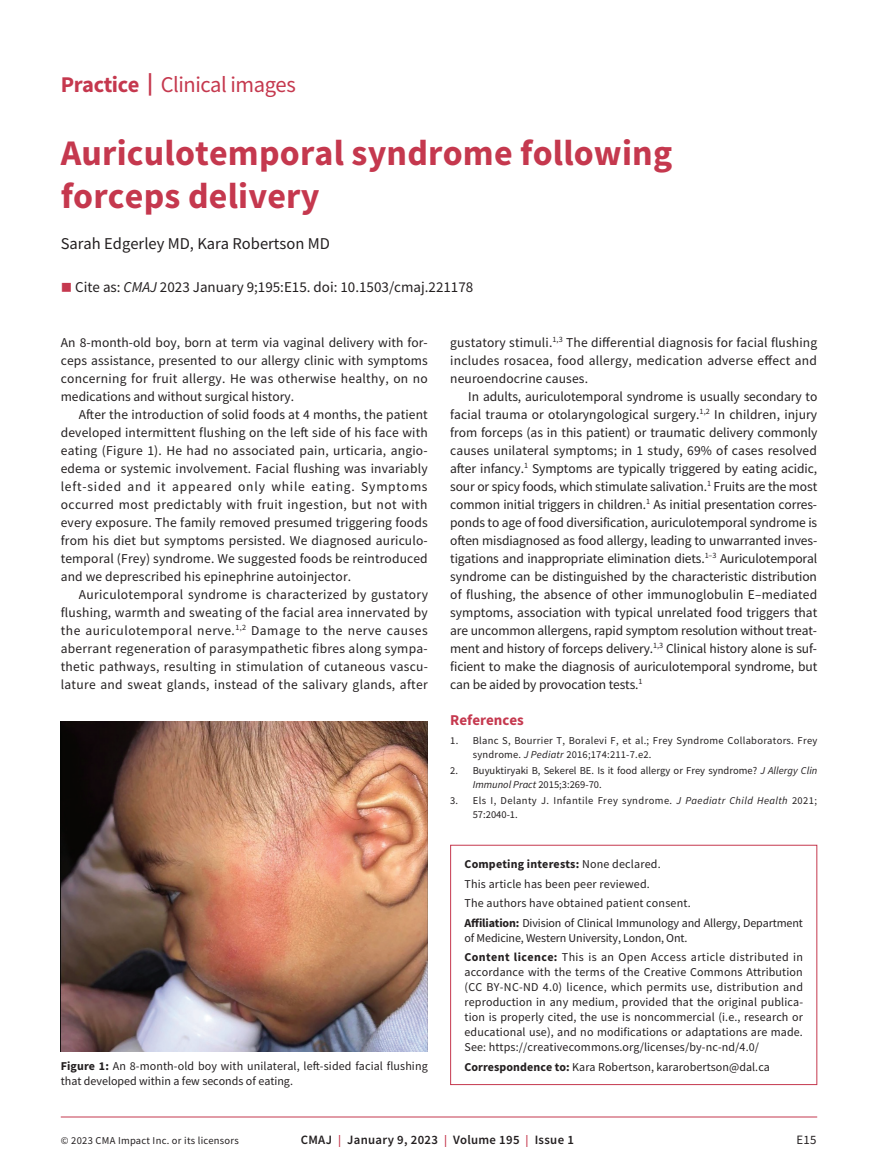
<style>
.page{position:relative;width:878px;height:1175px;background:#fff}
.page>*{position:absolute;margin:0;border:0;box-sizing:border-box;transform-origin:0 0}
.t1{font:700 36px/43.2px "Source Sans Pro";letter-spacing:.005em;color:#c5384e}
.t2{font:22.5px "Source Sans Pro";letter-spacing:-.02em;color:#c5384e}
.t3{font:16.5px "Source Sans Pro";color:#231f20}
.t4{font:15px "Source Sans Pro";color:#231f20}
.t5{font:700 15px "Source Sans Pro";color:#c5384e}
.t6{font:13.5px/18px "Source Sans Pro";letter-spacing:.01em;color:#231f20;text-align:justify}
.t7{font:600 12.75px "Source Sans Pro";letter-spacing:.025em;color:#231f20}
.t8{font:12.75px "Source Sans Pro";color:#231f20}
.t9{font:12px/15px "Source Sans Pro";letter-spacing:.01em;color:#231f20}
.t10{font:10.5px/13.5px "Source Sans Pro";letter-spacing:.025em;color:#231f20}
.t11{font:10.5px/13.5px "Source Sans Pro";color:#231f20}
.s1{font-weight:700}
.s2{color:#c5384e}
.s3{font-style:italic}
.s4{font-size:12px;color:#c5384e}
</style>
<div class="page">
<hr style="left:61px;top:1116px;width:756px;height:1px;background:#c5384e">
<img style="left:61px;top:721px;width:367px;height:330px">
<div style="left:450px;top:844px;width:367px;height:240px;border:1px solid #c5384e"></div>
<h2 class="t2" style="left:61px;top:70px;width:236px"><span class="s1">Practice |</span> Clinical images</h2>
<h1 class="t1" style="left:61px;top:131px;width:613px">Auriculotemporal syndrome following forceps delivery</h1>
<p class="t3" style="left:61px;top:233px;width:270px">Sarah Edgerley MD, Kara Robertson MD</p>
<p class="t4" style="left:61px;top:278px;width:414px"><span class="s2">■</span> Cite as: <span class="s3">CMAJ</span> 2023 January 9;195:E15. doi: 10.1503/cmaj.221178</p>
<p class="t6" style="left:61px;top:333px;width:368px">An 8-month-old boy, born at term via vaginal delivery with for&shy;ceps assistance, presented to our allergy clinic with symptoms concerning for fruit allergy. He was otherwise healthy, on no medications and without surgical history.</p>
<p class="t6" style="left:61px;top:405px;width:368px;text-indent:18px">After the introduction of solid foods at 4 months, the patient developed intermittent flushing on the left side of his face with eating (Figure 1). He had no associated pain, urticaria, angio&shy;edema or systemic involvement. Facial flushing was invariably left-sided and it appeared only while eating. Symptoms occurred most predictably with fruit ingestion, but not with every exposure. The family removed presumed triggering foods from his diet but symptoms persisted. We diagnosed auriculo&shy;temporal (Frey) syndrome. We suggested foods be reintroduced and we deprescribed his epinephrine autoinjector.</p>
<p class="t6" style="left:61px;top:585px;width:368px;text-indent:18px">Auriculotemporal syndrome is characterized by gustatory flushing, warmth and sweating of the facial area innervated by the auriculotemporal nerve.<sup>1,2</sup> Damage to the nerve causes aberrant regeneration of parasympathetic fibres along sympa&shy;thetic pathways, resulting in stimulation of cutaneous vascu&shy;lature and sweat glands, instead of the salivary glands, after</p>
<p class="t9" style="left:61px;top:1058px;width:368px"><span class="s1">Figure 1:</span> An 8-month-old boy with unilateral, left-sided facial flushing that developed within a few seconds of eating.</p>
<p class="t6" style="left:450px;top:333px;width:368px">gustatory stimuli.<sup>1,3</sup> The differential diagnosis for facial flushing includes rosacea, food allergy, medication adverse effect and neuroendocrine causes.</p>
<p class="t6" style="left:450px;top:387px;width:369px;text-indent:18px">In adults, auriculotemporal syndrome is usually secondary to facial trauma or otolaryngological surgery.<sup>1,2</sup> In children, injury from forceps (as in this patient) or traumatic delivery commonly causes unilateral symptoms; in 1 study, 69% of cases resolved after infancy.<sup>1</sup> Symptoms are typically triggered by eating acidic, sour or spicy foods, which stimulate salivation.<sup>1</sup> Fruits are the most common initial triggers in children.<sup>1</sup> As initial presentation corres&shy;ponds to age of food diversification, auriculotemporal syndrome is often misdiagnosed as food allergy, leading to unwarranted inves&shy;tigations and inappropriate elimination diets.<sup>1–3</sup> Auriculotemporal syndrome can be distinguished by the characteristic distribution of flushing, the absence of other immunoglobulin E–mediated symptoms, association with typical unrelated food triggers that are uncommon allergens, rapid symptom resolution without treat&shy;ment and history of forceps delivery.<sup>1,3</sup> Clinical history alone is suf&shy;ficient to make the diagnosis of auriculotemporal syndrome, but can be aided by provocation tests.<sup>1</sup></p>
<p class="t5" style="left:450px;top:709px;width:75px">References</p>
<p class="t10" style="left:473px;top:734px;width:346px;text-indent:-23px">1. Blanc S, Bourrier T, Boralevi F, et al.; Frey Syndrome Collaborators. Frey syndrome. <span class="s3">J Pediatr</span> 2016;174:211-7.e2.</p>
<p class="t11" style="left:473px;top:764px;width:346px;text-indent:-23px">2. Buyuktiryaki B, Sekerel BE. Is it food allergy or Frey syndrome? <span class="s3">J Allergy Clin<br>Immunol Pract</span> 2015;3:269-70.</p>
<p class="t10" style="left:473px;top:794px;width:346px;text-indent:-23px">3. Els I, Delanty J. Infantile Frey syndrome. <span class="s3">J Paediatr Child Health</span> 2021;<br>57:2040-1.</p>
<p class="t9" style="left:464px;top:854px;width:340px;line-height:19.5px"><span class="s1">Competing interests:</span> None declared.<br>This article has been peer reviewed.<br>The authors have obtained patient consent.<br><span class="s1">Affiliation:</span> Division of Clinical Immunology and Allergy, Department</p>
<p class="t9" style="left:464px;top:927px;width:340px;line-height:19.5px">of Medicine, Western University, London, Ont.<br><span class="s1">Content licence:</span> This is an Open Access article distributed in</p>
<p class="t9" style="left:464px;top:964px;width:340px;text-align:justify">accordance with the terms of the Creative Commons Attribution (CC BY-NC-ND 4.0) licence, which permits use, distribution and reproduction in any medium, provided that the original publica&shy;tion is properly cited, the use is noncommercial (i.e., research or educational use), and no modifications or adaptations are made.<br>See: https://creativecommons.org/licenses/by-nc-nd/4.0/</p>
<p class="t9" style="left:464px;top:1059px;width:307px"><span class="s1">Correspondence to:</span> Kara Robertson, kararobertson@dal.ca</p>
<p class="t10" style="left:61px;top:1134px;width:179px">© 2023 CMA Impact Inc. or its licensors</p>
<p class="t7" style="left:301px;top:1131px;width:274px">CMAJ <span class="s4">|</span> January 9, 2023 <span class="s4">|</span> Volume 195 <span class="s4">|</span> Issue 1</p>
<p class="t8" style="left:796px;top:1132px;width:22px">E15</p>
</div>
